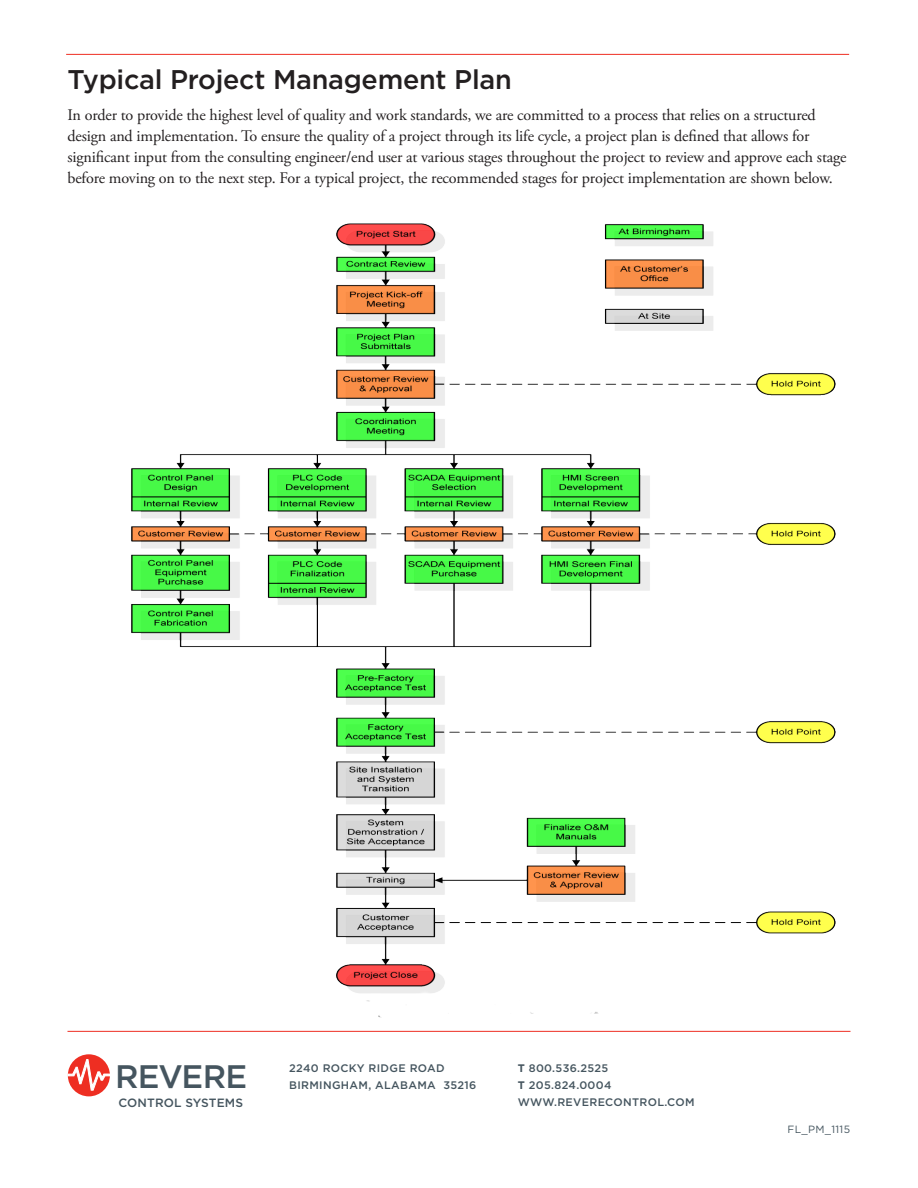
<style>
.page{position:relative;width:918px;height:1188px;background:#fff}
.page>*{position:absolute;margin:0;border:0;box-sizing:border-box;transform-origin:0 0}
.t1{font:500 32.55px "Gotham";letter-spacing:-.03em;color:#45555f}
.t2{font:500 27px "Gotham";letter-spacing:-.01em;color:#231f20}
.t3{font:16.2px/21px "Adobe Garamond Pro";letter-spacing:-.01em;color:#231f20}
.t4{font:500 12px "Gotham";letter-spacing:.01em;color:#45555f}
.t5{font:500 10.95px/17px "Gotham";letter-spacing:.03em;color:#45555f}
.t6{font:10.5px "Gotham";letter-spacing:.03em;color:#45555f}
.s1{font-weight:700}
</style>
<div class="page">
<div style="left:68px;top:1054px;width:42px;height:42px;background:#ee2e22;border-radius:50%"></div>
<svg style="left:68px;top:1059px;width:42px;height:32px"></svg>
<hr style="left:68px;top:1031px;width:782px;height:1px;background:#ee2e22">
<hr style="left:66px;top:54px;width:783px;height:1px;background:#ee2e22">
<img style="left:99px;top:223px;width:752px;height:808px">
<p class="t2" style="left:68px;top:62px;width:446px">Typical Project Management Plan</p>
<p class="t3" style="left:68px;top:105px;width:781px">In order to provide the highest level of quality and work standards, we are committed to a process that relies on a structured design and implementation. To ensure the quality of a project through its life cycle, a project plan is defined that allows for significant input from the consulting engineer/end user at various stages throughout the project to review and approve each stage before moving on to the next step. For a typical project, the recommended stages for project implementation are shown below.</p>
<p class="t1" style="left:115px;top:1058px;width:134px">REVERE</p>
<p class="t4" style="left:119px;top:1095px;width:126px">CONTROL SYSTEMS</p>
<p class="t5" style="left:289px;top:1060px;width:189px">2240 ROCKY RIDGE ROAD<br>BIRMINGHAM, ALABAMA 35216</p>
<p class="t5" style="left:518px;top:1060px;width:178px"><span class="s1">T</span> 800.536.2525<br><span class="s1">T</span> 205.824.0004<br>WWW.REVERECONTROL.COM</p>
<p class="t6" style="left:787px;top:1123px;width:64px">FL_PM_1115</p>
</div>
